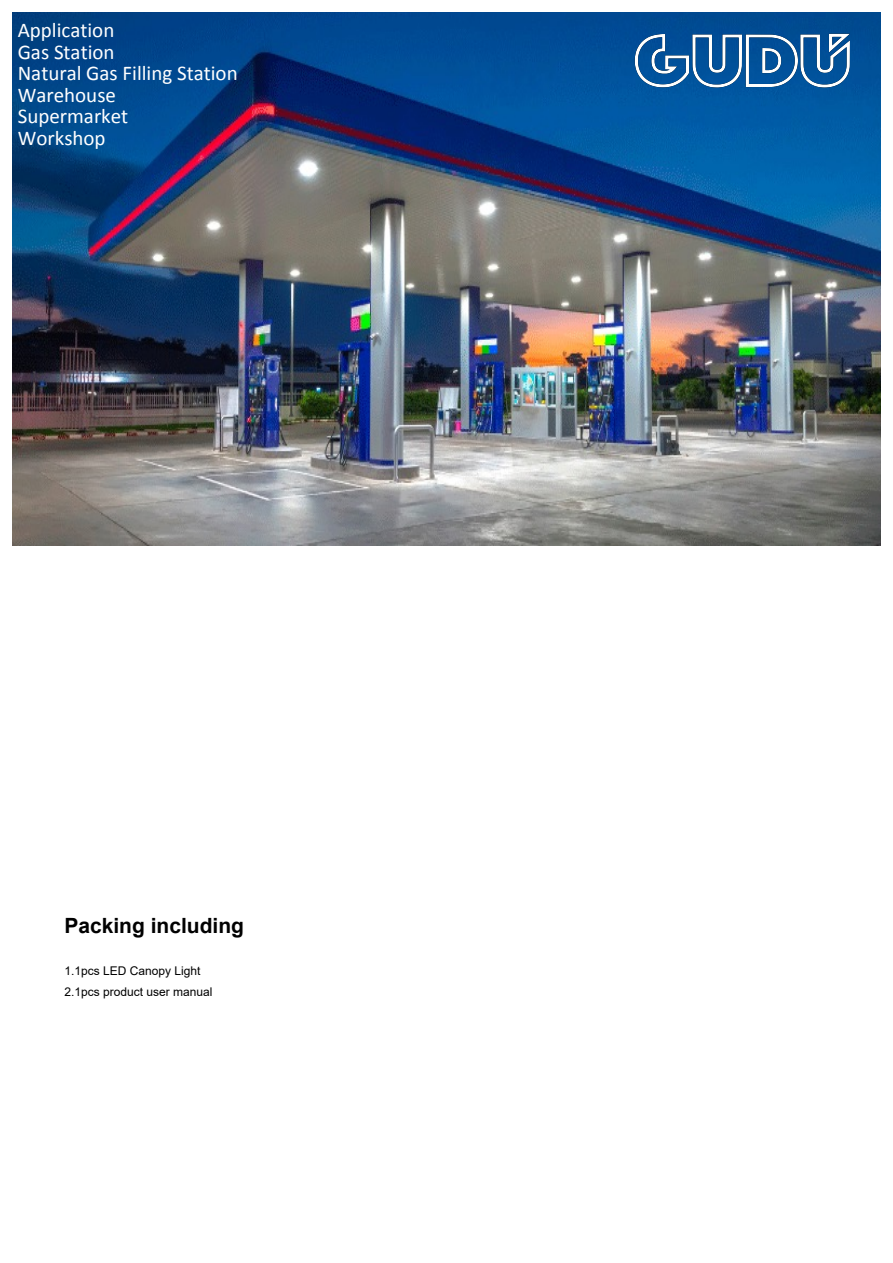
<style>
.page{position:relative;width:893px;height:1263px;background:#fff}
.page>*{position:absolute;margin:0;border:0;box-sizing:border-box;transform-origin:0 0}
.t1{font:21px/21.8px "Calibri";color:#fff}
.t2{font:700 21px "Arial";color:#000}
.t3{font:12px/21px "Arial";color:#000}
</style>
<div class="page">
<img style="left:13px;top:13px;width:867px;height:532px">
<img style="left:633px;top:31px;width:218px;height:57px">
<p class="t1" style="left:18px;top:18px;width:221px">Application<br>Gas Station<br>Natural Gas Filling Station<br>Warehouse<br>Supermarket<br>Workshop</p>
<p class="t2" style="left:64px;top:914px;width:181px">Packing including</p>
<p class="t3" style="left:64px;top:960px;width:150px">1.1pcs LED Canopy Light<br>2.1pcs product user manual</p>
</div>
